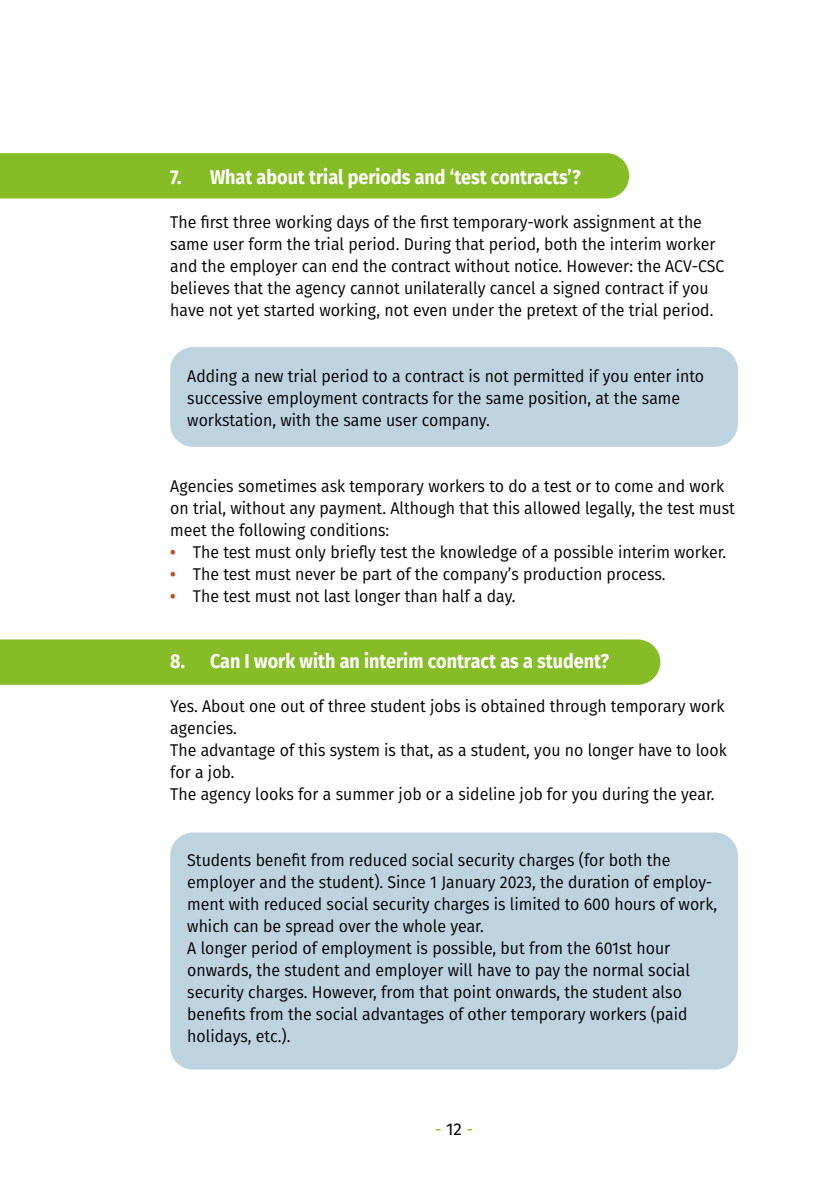
<style>
.page{position:relative;width:840px;height:1191px;background:#fff}
.page>*{position:absolute;margin:0;border:0;box-sizing:border-box;transform-origin:0 0}
.t1{font:700 20px "Fira Sans";color:#fff;scale:.9 1}
.t2{font:17px/22px "Fira Sans";color:#000;scale:.94 1}
.t3{font:17px "Fira Sans";color:#86bc25}
.s1{font-weight:700;color:#c14d1d}
.s2{color:#000}
</style>
<div class="page">
<div style="left:170px;top:347px;width:567px;height:100px;background:#bed3e0;border-radius:23px"></div>
<div style="left:170px;top:832px;width:567px;height:237px;background:#bed3e0;border-radius:23px"></div>
<div style="left:0;top:153px;width:628px;height:45px;background:#86bc25"></div>
<div style="left:0;top:639px;width:660px;height:46px;background:#86bc25"></div>
<p class="t1" style="left:170px;top:160px;width:457px">7. What about trial periods and ‘test contracts’?</p>
<p class="t2" style="left:170px;top:210px;width:590px">The first three working days of the first temporary-work assignment at the same user form the trial period. During that period, both the interim worker and the employer can end the contract without notice. However: the ACV-CSC believes that the agency cannot unilaterally cancel a signed contract if you have not yet started working, not even under the pretext of the trial period.</p>
<p class="t2" style="left:187px;top:364px;width:551px">Adding a new trial period to a contract is not permitted if you enter into successive employment contracts for the same position, at the same workstation, with the same user company.</p>
<p class="t2" style="left:170px;top:474px;width:602px">Agencies sometimes ask temporary workers to do a test or to come and work on trial, without any payment. Although that this allowed legally, the test must meet the following conditions:</p>
<p class="t2" style="left:170px;top:540px;width:592px"><span class="s1">•</span> The test must only briefly test the knowledge of a possible interim worker.</p>
<p class="t2" style="left:170px;top:562px;width:528px"><span class="s1">•</span> The test must never be part of the company’s production process.</p>
<p class="t2" style="left:170px;top:584px;width:369px"><span class="s1">•</span> The test must not last longer than half a day.</p>
<p class="t1" style="left:170px;top:644px;width:489px">8. Can I work with an interim contract as a student?</p>
<p class="t2" style="left:170px;top:694px;width:593px">Yes. About one out of three student jobs is obtained through temporary work agencies.<br>The advantage of this system is that, as a student, you no longer have to look for a job.<br>The agency looks for a summer job or a sideline job for you during the year.</p>
<p class="t2" style="left:187px;top:848px;width:565px">Students benefit from reduced social security charges (for both the employer and the student). Since 1 January 2023, the duration of employ&shy;ment with reduced social security charges is limited to 600 hours of work, which can be spread over the whole year.<br>A longer period of employment is possible, but from the 601st hour onwards, the student and employer will have to pay the normal social security charges. However, from that point onwards, the student also benefits from the social advantages of other temporary workers (paid holidays, etc.).</p>
<p class="t3" style="left:434px;top:1115px;width:40px">- <span class="s2">12</span> -</p>
</div>
